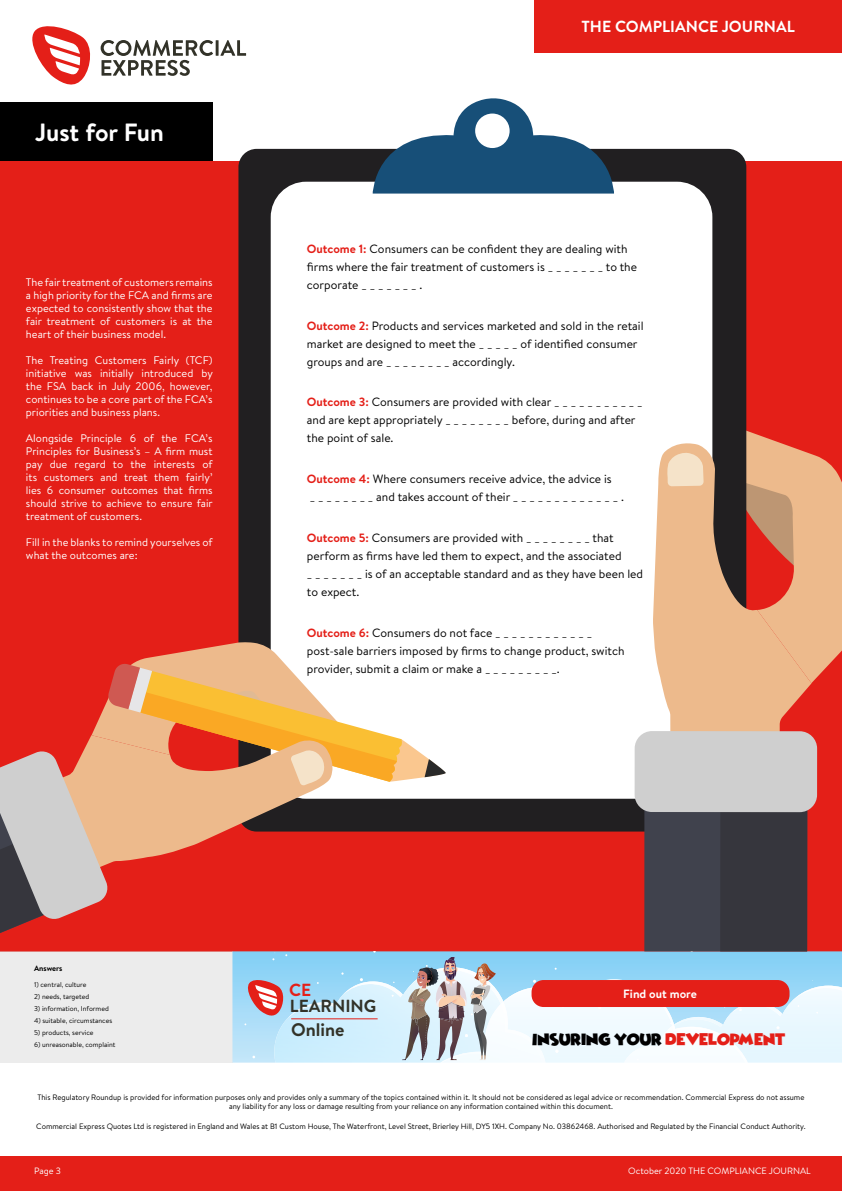
<style>
.page{position:relative;width:842px;height:1191px;background:#fff}
.page>*{position:absolute;margin:0;border:0;box-sizing:border-box;transform-origin:0 0}
.t1{font:700 24.9px "Brandon Text";color:#fff}
.t2{font:700 18.2px "Brandon Text";color:#323228}
.t3{font:700 17.5px "Brandon Text";color:#323228}
.t4{font:700 17.5px "Brandon Text";color:#e41f18}
.t5{font:700 16px "Brandon Text";color:#fff}
.t6{font:14px "Wicked Mouse";color:#000}
.t7{font:12px/18px "Brandon Text";color:#000}
.t8{font:700 12px "Brandon Text";color:#fff}
.t9{font:11px/13px "Brandon Text";color:#fff;text-align:justify}
.t10{font:9.2px "Brandon Text";color:#fff}
.t11{font:7.8px/9px "Brandon Text";color:#000;text-align:center}
.t12{font:700 7.8px "Brandon Text";letter-spacing:-.005em;color:#000}
.t13{font:7px "Brandon Text";color:#000}
.s1{font-weight:700;color:#e41f18}
.s2{color:#e41f18}
</style>
<div class="page">
<div style="left:0;top:1156px;width:842px;height:35px;background:#e41f18"></div>
<div style="left:0;top:161px;width:842px;height:790px;background:#e41f18"></div>
<div style="left:534px;top:0;width:308px;height:52px;background:#e41f18"></div>
<svg style="left:32px;top:26px;width:59px;height:59px"></svg>
<hr style="left:216px;top:40px;width:3px;height:16px;background:#323228">
<svg style="left:220px;top:40px;width:26px;height:16px"></svg>
<svg style="left:101px;top:40px;width:112px;height:36px"></svg>
<div style="left:0;top:103px;width:213px;height:58px;background:#000"></div>
<div style="left:0;top:951px;width:232px;height:111px;background:#ececec"></div>
<svg style="left:232px;top:951px;width:610px;height:111px;background:#90d1f3"></svg>
<svg style="left:272px;top:952px;width:4px;height:8px"></svg>
<div style="left:545px;top:1025px;width:79px;height:37px;background:#eef9ff"></div>
<img style="left:504px;top:979px;width:170px;height:46px">
<img style="left:274px;top:967px;width:166px;height:95px">
<img style="left:440px;top:1060px;width:43px;height:2px">
<img style="left:323px;top:982px;width:43px;height:20px">
<svg style="left:360px;top:978px;width:16px;height:3px"></svg>
<img style="left:343px;top:981px;width:58px;height:16px">
<img style="left:288px;top:1002px;width:47px;height:16px">
<div style="left:501px;top:1001px;width:44px;height:61px;background:#f6fcff"></div>
<img style="left:674px;top:985px;width:168px;height:77px">
<img style="left:624px;top:1025px;width:48px;height:37px">
<img style="left:672px;top:1024px;width:76px;height:38px">
<img style="left:674px;top:1017px;width:48px;height:10px">
<svg style="left:667px;top:1022px;width:8px;height:8px"></svg>
<img style="left:628px;top:1046px;width:28px;height:10px">
<img style="left:791px;top:985px;width:51px;height:16px">
<img style="left:730px;top:1006px;width:52px;height:10px">
<svg style="left:244px;top:970px;width:41px;height:55px;background:#bea5b5"></svg>
<hr style="left:291px;top:1018px;width:87px;height:1px;background:#e41f18">
<img style="left:401px;top:957px;width:103px;height:103px">
<div style="left:531px;top:980px;width:258px;height:27px;background:#e41f18;border-radius:12px"></div>
<svg style="left:746px;top:411px;width:96px;height:272px;fill:#edba8c"></svg>
<div style="left:238px;top:149px;width:508px;height:682px;background:#211f21;border-radius:18px"></div>
<div style="left:271px;top:182px;width:441px;height:616px;background:#fff;border-radius:35px"></div>
<svg style="left:373px;top:98px;width:241px;height:96px"></svg>
<svg style="left:644px;top:810px;width:163px;height:142px;background:#3b3b44"></svg>
<svg style="left:653px;top:440px;width:158px;height:295px;fill:#edba8c"></svg>
<svg style="left:667px;top:452px;width:37px;height:34px"></svg>
<div style="left:635px;top:731px;width:182px;height:81px;background:#cfcfcf;border-radius:17px"></div>
<svg style="left:0;top:642px;width:446px;height:291px"></svg>
<h1 class="t1" style="left:35px;top:115px;width:130px">Just for Fun</h1>
<p class="t9" style="left:26px;top:275px;width:188px">The fair treatment of customers remains a high priority for the FCA and firms are expected to consistently show that the fair treatment of customers is at the heart of their business model.</p>
<p class="t9" style="left:26px;top:353px;width:188px">The Treating Customers Fairly (TCF) initiative was initially introduced by the FSA back in July 2006, however, continues to be a core part of the FCA’s priorities and business plans.</p>
<p class="t9" style="left:26px;top:431px;width:188px">Alongside Principle 6 of the FCA’s Principles for Business’s – A firm must pay due regard to the interests of its customers and treat them fairly’ lies 6 consumer outcomes that firms should strive to achieve to ensure fair treatment of customers.</p>
<p class="t9" style="left:26px;top:535px;width:188px">Fill in the blanks to remind yourselves of what the outcomes are:</p>
<h3 class="t5" style="left:581px;top:15px;width:215px">THE COMPLIANCE JOURNAL</h3>
<p class="t7" style="left:307px;top:239px;width:332px"><span class="s1">Outcome 1:</span> Consumers can be confident they are dealing with firms where the fair treatment of customers is _ _ _ _ _ _ _ to the corporate _ _ _ _ _ _ _ .</p>
<p class="t7" style="left:307px;top:316px;width:338px"><span class="s1">Outcome 2:</span> Products and services marketed and sold in the retail market are designed to meet the _ _ _ _ _ of identified consumer groups and are _ _ _ _ _ _ _ _ accordingly.</p>
<p class="t7" style="left:307px;top:393px;width:337px"><span class="s1">Outcome 3:</span> Consumers are provided with clear _ _ _ _ _ _ _ _ _ _ _ and are kept appropriately _ _ _ _ _ _ _ _ before, during and after the point of sale.</p>
<p class="t7" style="left:307px;top:469px;width:319px"><span class="s1">Outcome 4:</span> Where consumers receive advice, the advice is<br>_ _ _ _ _ _ _ _ and takes account of their _ _ _ _ _ _ _ _ _ _ _ _ _ .</p>
<p class="t7" style="left:307px;top:528px;width:338px"><span class="s1">Outcome 5:</span> Consumers are provided with _ _ _ _ _ _ _ _ that perform as firms have led them to expect, and the associated<br>_ _ _ _ _ _ _ is of an acceptable standard and as they have been led to expect.</p>
<p class="t7" style="left:307px;top:623px;width:319px"><span class="s1">Outcome 6:</span> Consumers do not face _ _ _ _ _ _ _ _ _ _ _ _ post-sale barriers imposed by firms to change product, switch provider, submit a claim or make a _ _ _ _ _ _ _ _ _.</p>
<p class="t12" style="left:34px;top:963px;width:30px">Answers</p>
<p class="t13" style="left:34px;top:979px;width:54px">1) central, culture</p>
<p class="t13" style="left:34px;top:991px;width:57px">2) needs, targeted</p>
<p class="t13" style="left:34px;top:1003px;width:76px">3) information, Informed</p>
<p class="t13" style="left:34px;top:1015px;width:80px">4) suitable, circumstances</p>
<p class="t13" style="left:34px;top:1027px;width:61px">5) products, service</p>
<p class="t13" style="left:34px;top:1039px;width:83px">6) unreasonable, complaint</p>
<h3 class="t4" style="left:289px;top:977px;width:24px">CE</h3>
<h3 class="t3" style="left:290px;top:993px;width:88px">LEARNING</h3>
<h2 class="t2" style="left:291px;top:1016px;width:55px">Online</h2>
<p class="t8" style="left:623px;top:985px;width:75px">Find out more</p>
<p class="t6" style="left:533px;top:1028px;width:254px">INSURING YOUR <span class="s2">DEVELOPMENT</span></p>
<p class="t11" style="left:37px;top:1092px;width:768px">This Regulatory Roundup is provided for information purposes only and provides only a summary of the topics contained within it. It should not be considered as legal advice or recommendation. Commercial Express do not assume any liability for any loss or damage resulting from your reliance on any information contained within this document.</p>
<p class="t11" style="left:36px;top:1122px;width:771px">Commercial Express Quotes Ltd is registered in England and Wales at B1 Custom House, The Waterfront, Level Street, Brierley Hill, DY5 1XH. Company No. 03862468. Authorised and Regulated by the Financial Conduct Authority.</p>
<p class="t10" style="left:34px;top:1164px;width:28px">Page 3</p>
<p class="t10" style="left:628px;top:1164px;width:184px">October 2020 THE COMPLIANCE JOURNAL</p>
</div>
